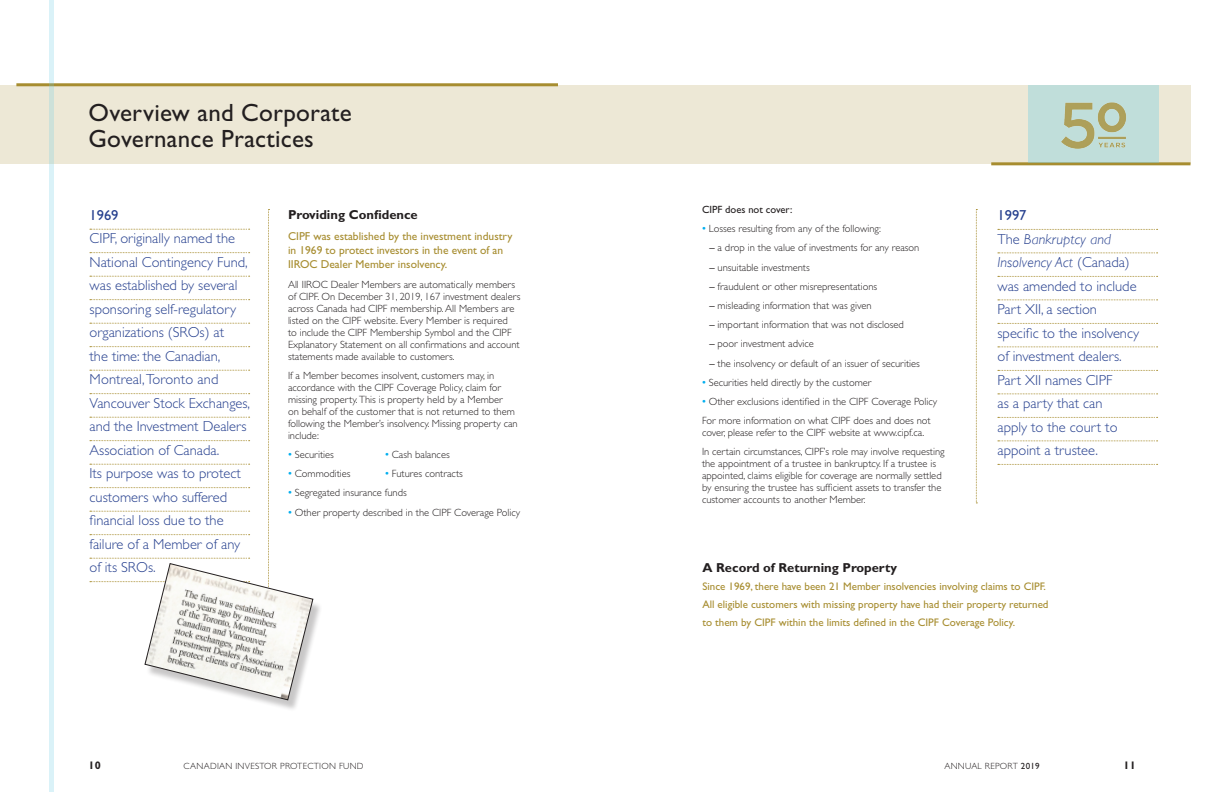
<style>
.page{position:relative;width:1224px;height:792px;background:#fff}
.page>*{position:absolute;margin:0;border:0;box-sizing:border-box;transform-origin:0 0}
.t1{font:25px/26px "Gill Sans";letter-spacing:.01em;color:#231f20}
.Pull_Quote{font:300 14.5px "Gill Sans";color:#253f8e}
.Pull_Quote-2{font:italic 300 14.5px "Gill Sans";letter-spacing:.01em;color:#253f8e}
.Pull_Quote-3{font:14.5px "Gill Sans";color:#253f8e}
.t2{font:700 13px "Gill Sans";color:#231f20}
.Intro_Text{font:11.5px/14px "Gill Sans";color:#a78d30}
.Intro_Text-2{font:11px/18px "Gill Sans";color:#a78d30}
.t3{font:700 11px "Gill Sans";color:#231f20}
.t4{font:300 10.5px/12px "Gill Sans";color:#231f20}
.t5{font:10.5px "Gill Sans";color:#231f20}
.t6{font:300 9px "Gill Sans";letter-spacing:.03em;color:#231f20}
.s1{font-weight:400;font-size:11px;color:#00aeef}
.s2{font-weight:400}
.s3{font-style:normal}
</style>
<div class="page">
<div style="left:0;top:85px;width:1191px;height:79px;background:#ede8d6"></div>
<hr style="left:16px;top:83px;width:542px;height:3px;background:#a78d30">
<hr style="left:991px;top:162px;width:200px;height:3px;background:#a78d30">
<div style="left:1028px;top:85px;width:131px;height:77px;background:#c0deda"></div>
<img style="left:1061px;top:102px;width:65px;height:47px">
<svg style="left:49px;top:0;width:5px;height:792px;background:#d8f0f4"></svg>
<svg style="left:998px;top:229px;width:160px;height:1px"></svg>
<svg style="left:998px;top:253px;width:160px;height:1px"></svg>
<svg style="left:998px;top:276px;width:160px;height:1px"></svg>
<svg style="left:998px;top:300px;width:160px;height:1px"></svg>
<svg style="left:998px;top:323px;width:160px;height:1px"></svg>
<svg style="left:998px;top:347px;width:160px;height:1px"></svg>
<svg style="left:998px;top:370px;width:160px;height:1px"></svg>
<svg style="left:998px;top:394px;width:160px;height:1px"></svg>
<svg style="left:998px;top:417px;width:160px;height:1px"></svg>
<svg style="left:998px;top:441px;width:160px;height:1px"></svg>
<svg style="left:998px;top:464px;width:160px;height:1px"></svg>
<svg style="left:976px;top:209px;width:1px;height:295px"></svg>
<div style="left:146px;top:567px;width:177px;height:145px;background:#231f20;opacity:.25"></div>
<svg style="left:90px;top:209px;width:223px;height:491px"></svg>
<h1 class="t1" style="left:89px;top:100px;width:265px">Overview and Corporate<br>Governance Practices</h1>
<p class="Pull_Quote-3" style="left:90px;top:207px;width:30px">1969</p>
<p class="Pull_Quote" style="left:90px;top:230px;width:147px">CIPF, originally named the</p>
<p class="Pull_Quote" style="left:90px;top:254px;width:160px">National Contingency Fund,</p>
<p class="Pull_Quote" style="left:90px;top:277px;width:149px">was established by several</p>
<p class="Pull_Quote" style="left:90px;top:301px;width:148px">sponsoring self-regulatory</p>
<p class="Pull_Quote" style="left:90px;top:324px;width:136px">organizations (SROs) at</p>
<p class="Pull_Quote" style="left:90px;top:348px;width:132px">the time: the Canadian,</p>
<p class="Pull_Quote" style="left:90px;top:371px;width:130px">Montreal, Toronto and</p>
<p class="Pull_Quote" style="left:90px;top:395px;width:162px">Vancouver Stock Exchanges,</p>
<p class="Pull_Quote" style="left:90px;top:418px;width:159px">and the Investment Dealers</p>
<p class="Pull_Quote" style="left:90px;top:442px;width:131px">Association of Canada.</p>
<p class="Pull_Quote" style="left:90px;top:465px;width:153px">Its purpose was to protect</p>
<p class="Pull_Quote" style="left:90px;top:489px;width:139px">customers who suffered</p>
<p class="Pull_Quote" style="left:90px;top:512px;width:136px">financial loss due to the</p>
<p class="Pull_Quote" style="left:90px;top:536px;width:152px">failure of a Member of any</p>
<p class="Pull_Quote" style="left:90px;top:559px;width:68px">of its SROs.</p>
<h2 class="t2" style="left:288px;top:207px;width:131px">Providing Confidence</h2>
<p class="Intro_Text" style="left:288px;top:230px;width:226px">CIPF was established by the investment industry in 1969 to protect investors in the event of an<br>IIROC Dealer Member insolvency.</p>
<p class="t4" style="left:288px;top:278px;width:234px">All IIROC Dealer Members are automatically members of CIPF. On December 31, 2019, 167 investment dealers across Canada had CIPF membership. All Members are listed on the CIPF website. Every Member is required<br>to include the CIPF Membership Symbol and the CIPF Explanatory Statement on all confirmations and account statements made available to customers.</p>
<p class="t4" style="left:288px;top:369px;width:231px">If a Member becomes insolvent, customers may, in accordance with the CIPF Coverage Policy, claim for missing property. This is property held by a Member<br>on behalf of the customer that is not returned to them following the Member’s insolvency. Missing property can include:</p>
<p class="t4" style="left:288px;top:449px;width:47px"><span class="s1">•</span> Securities</p>
<p class="t4" style="left:385px;top:449px;width:66px"><span class="s1">•</span> Cash balances</p>
<p class="t4" style="left:288px;top:468px;width:64px"><span class="s1">•</span> Commodities</p>
<p class="t4" style="left:385px;top:468px;width:79px"><span class="s1">•</span> Futures contracts</p>
<p class="t4" style="left:288px;top:487px;width:120px"><span class="s1">•</span> Segregated insurance funds</p>
<p class="t4" style="left:288px;top:506px;width:234px"><span class="s1">•</span> Other property described in the CIPF Coverage Policy</p>
<p class="t5" style="left:702px;top:203px;width:92px">CIPF does not cover:</p>
<p class="t4" style="left:702px;top:223px;width:180px"><span class="s1">•</span> Losses resulting from any of the following:</p>
<p class="t4" style="left:709px;top:242px;width:211px"><span class="s2">–</span> a drop in the value of investments for any reason</p>
<p class="t4" style="left:709px;top:261px;width:102px"><span class="s2">–</span> unsuitable investments</p>
<p class="t4" style="left:709px;top:280px;width:169px"><span class="s2">–</span> fraudulent or other misrepresentations</p>
<p class="t4" style="left:709px;top:300px;width:164px"><span class="s2">–</span> misleading information that was given</p>
<p class="t4" style="left:709px;top:319px;width:196px"><span class="s2">–</span> important information that was not disclosed</p>
<p class="t4" style="left:709px;top:338px;width:106px"><span class="s2">–</span> poor investment advice</p>
<p class="t4" style="left:709px;top:357px;width:212px"><span class="s2">–</span> the insolvency or default of an issuer of securities</p>
<p class="t4" style="left:702px;top:376px;width:171px"><span class="s1">•</span> Securities held directly by the customer</p>
<p class="t4" style="left:702px;top:396px;width:237px"><span class="s1">•</span> Other exclusions identified in the CIPF Coverage Policy</p>
<p class="t4" style="left:702px;top:415px;width:230px">For more information on what CIPF does and does not cover, please refer to the CIPF website at www.cipf.ca.</p>
<p class="t4" style="left:702px;top:446px;width:244px">In certain circumstances, CIPF’s role may involve requesting the appointment of a trustee in bankruptcy. If a trustee is appointed, claims eligible for coverage are normally settled by ensuring the trustee has sufficient assets to transfer the customer accounts to another Member.</p>
<h1 class="Pull_Quote-3" style="left:998px;top:207px;width:30px">1997</h1>
<p class="Pull_Quote-2" style="left:998px;top:231px;width:115px"><span class="s3">The</span> Bankruptcy and</p>
<p class="Pull_Quote-2" style="left:998px;top:254px;width:134px">Insolvency Act <span class="s3">(Canada)</span></p>
<p class="Pull_Quote" style="left:998px;top:278px;width:141px">was amended to include</p>
<p class="Pull_Quote" style="left:998px;top:301px;width:101px">Part XII, a section</p>
<p class="Pull_Quote" style="left:998px;top:325px;width:143px">specific to the insolvency</p>
<p class="Pull_Quote" style="left:998px;top:348px;width:126px">of investment dealers.</p>
<p class="Pull_Quote" style="left:998px;top:372px;width:116px">Part XII names CIPF</p>
<p class="Pull_Quote" style="left:998px;top:395px;width:107px">as a party that can</p>
<p class="Pull_Quote" style="left:998px;top:419px;width:122px">apply to the court to</p>
<p class="Pull_Quote" style="left:998px;top:442px;width:102px">appoint a trustee.</p>
<h2 class="t2" style="left:702px;top:559px;width:196px">A Record of Returning Property</h2>
<p class="Intro_Text-2" style="left:702px;top:577px;width:348px">Since 1969, there have been 21 Member insolvencies involving claims to CIPF.<br>All eligible customers with missing property have had their property returned to them by CIPF within the limits defined in the CIPF Coverage Policy.</p>
<p class="t3" style="left:89px;top:759px;width:14px">10</p>
<p class="t6" style="left:184px;top:761px;width:182px">CANADIAN INVESTOR PROTECTION FUND</p>
<p class="t6" style="left:944px;top:761px;width:97px">ANNUAL REPORT <span class="s2">2019</span></p>
<p class="t3" style="left:1124px;top:759px;width:14px">11</p>
</div>
